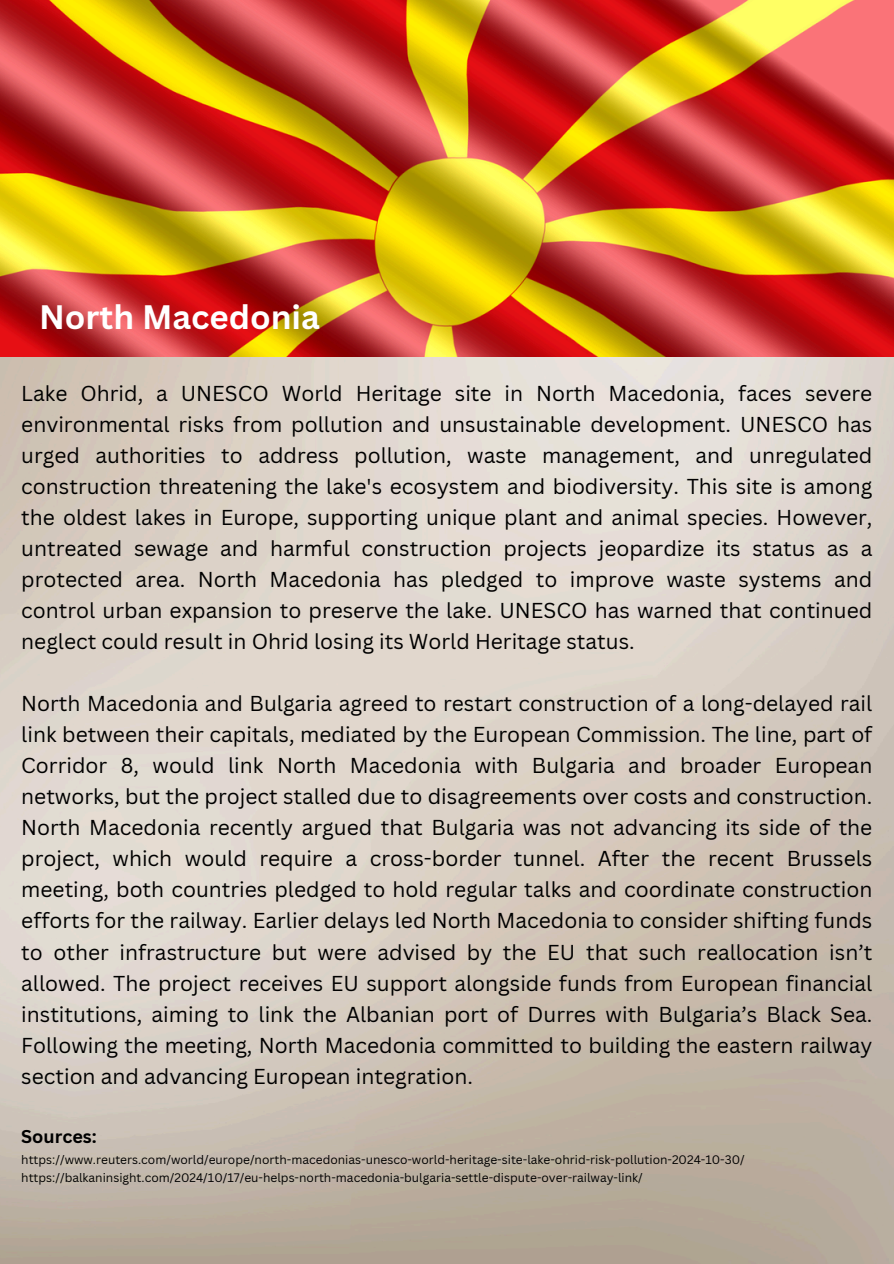
<style>
.page{position:relative;width:894px;height:1264px;background:#fff}
.page>*{position:absolute;margin:0;border:0;box-sizing:border-box;transform-origin:0 0}
.t1{font:700 33px "Canva Sans";color:#fff}
.t2{font:21px/31px "Canva Sans";color:#000;text-align:justify}
.t3{font:700 18px "Canva Sans";color:#000}
.t4{font:12px "Canva Sans";color:#000}
</style>
<div class="page">
<img style="left:0;top:0;width:893px;height:357px">
<p class="t1" style="left:39px;top:294px;width:282px">North Macedonia</p>
<h1 class="t2" style="left:21px;top:377px;width:852px">Lake Ohrid, a UNESCO World Heritage site in North Macedonia, faces severe environmental risks from pollution and unsustainable development. UNESCO has urged authorities to address pollution, waste management, and unregulated construction threatening the lake's ecosystem and biodiversity. This site is among the oldest lakes in Europe, supporting unique plant and animal species. However, untreated sewage and harmful construction projects jeopardize its status as a protected area. North Macedonia has pledged to improve waste systems and control urban expansion to preserve the lake. UNESCO has warned that continued neglect could result in Ohrid losing its World Heritage status.</h1>
<h2 class="t2" style="left:21px;top:687px;width:852px">North Macedonia and Bulgaria agreed to restart construction of a long-delayed rail link between their capitals, mediated by the European Commission. The line, part of Corridor 8, would link North Macedonia with Bulgaria and broader European networks, but the project stalled due to disagreements over costs and construction.<br>North Macedonia recently argued that Bulgaria was not advancing its side of the project, which would require a cross-border tunnel. After the recent Brussels meeting, both countries pledged to hold regular talks and coordinate construction efforts for the railway. Earlier delays led North Macedonia to consider shifting funds to other infrastructure but were advised by the EU that such reallocation isn’t allowed. The project receives EU support alongside funds from European financial institutions, aiming to link the Albanian port of Durres with Bulgaria’s Black Sea.<br>Following the meeting, North Macedonia committed to building the eastern railway section and advancing European integration.</h2>
<h2 class="t3" style="left:21px;top:1123px;width:77px">Sources:</h2>
<p class="t4" style="left:21px;top:1150px;width:724px">https://www.reuters.com/world/europe/north-macedonias-unesco-world-heritage-site-lake-ohrid-risk-pollution-2024-10-30/</p>
<p class="t4" style="left:21px;top:1168px;width:623px">https://balkaninsight.com/2024/10/17/eu-helps-north-macedonia-bulgaria-settle-dispute-over-railway-link/</p>
</div>
